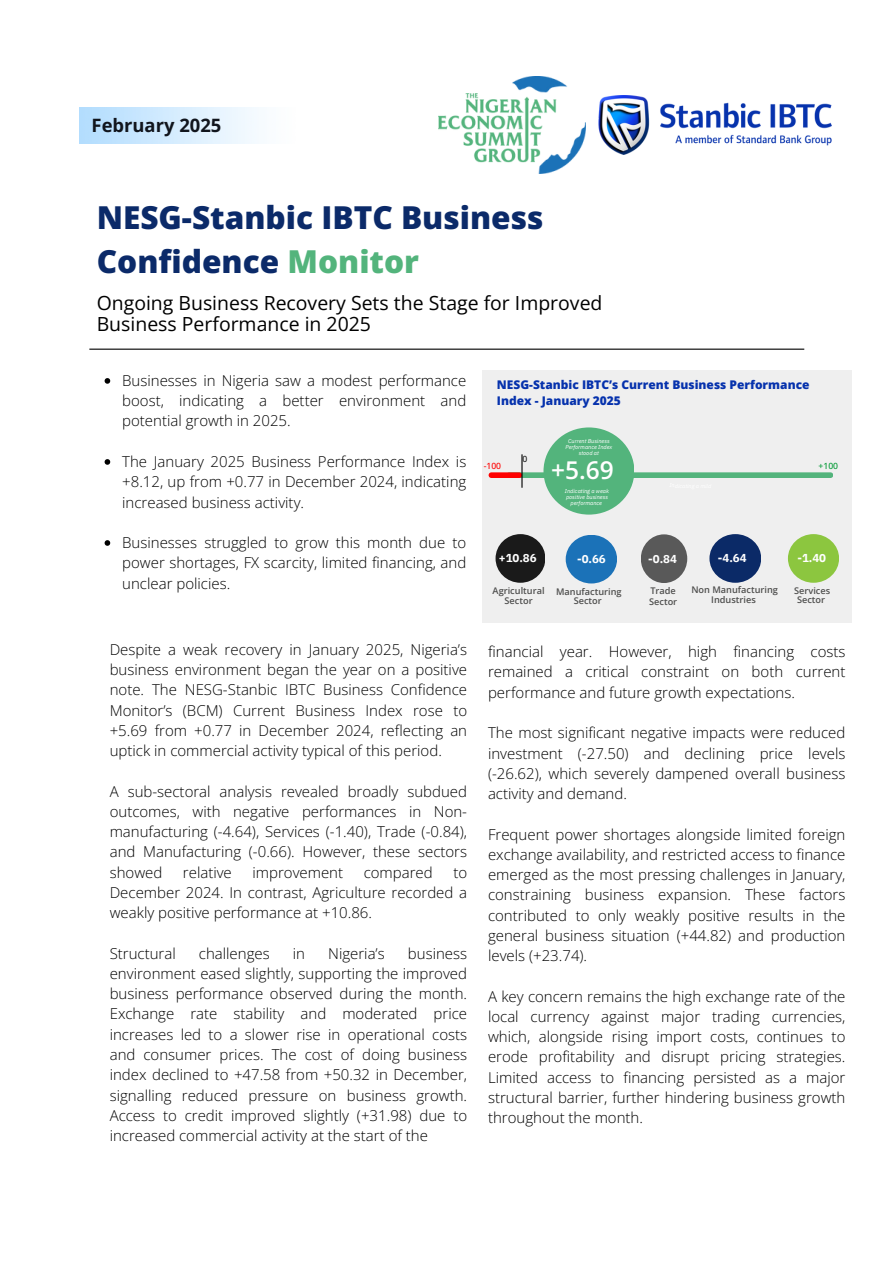
<style>
.page{position:relative;width:894px;height:1264px;background:#fff}
.page>*{position:absolute;margin:0;border:0;box-sizing:border-box;transform-origin:0 0}
.t1{font:800 31.5px/43.8px "Open Sans";color:#0b2a69}
.t2{font:600 24.45px "Open Sans";color:#fff}
.t3{font:19.5px/21.3px "Open Sans";color:#000}
.t4{font:700 18.45px "Open Sans";color:#11151d}
.t5{font:300 15px/20.2px "Open Sans";color:#000;text-align:justify}
.t6{font:800 12px/16.2px "Open Sans";color:#0632ad}
.t7{font:700 11.4px "IBM Plex Sans";letter-spacing:-.005em;color:#fff}
.t8{font:600 9.15px/8.6px "Open Sans";color:#4e4e4d;text-align:center}
.t9{font:500 8.55px "Open Sans";color:#f00}
.t10{font:500 8.55px "Open Sans";color:#093}
.t11{font:500 8.55px "Open Sans";color:#151616}
.t12{font:italic 5.55px/6px "IBM Plex Sans";letter-spacing:-.005em;color:#fff;text-align:center}
.s1{color:#53b47c}
</style>
<div class="page">
<hr style="left:89px;top:348px;width:715px;height:2px;background:#000">
<img style="left:438px;top:77px;width:147px;height:96px">
<img style="left:598px;top:96px;width:233px;height:58px">
<svg style="left:105px;top:378px;width:5px;height:6px"></svg>
<svg style="left:105px;top:459px;width:5px;height:6px"></svg>
<svg style="left:105px;top:540px;width:5px;height:6px"></svg>
<div style="left:482px;top:370px;width:369px;height:252px;background:#efefef"></div>
<div style="left:495px;top:534px;width:50px;height:48px;background:#1a1a1a;border-radius:50%"></div>
<div style="left:640px;top:534px;width:47px;height:49px;background:#595959;border-radius:50%"></div>
<div style="left:565px;top:535px;width:52px;height:48px;background:#1b72b8;border-radius:50%"></div>
<div style="left:709px;top:534px;width:52px;height:48px;background:#0b2a67;border-radius:50%"></div>
<div style="left:787px;top:534px;width:51px;height:48px;background:#8cc63f;border-radius:50%"></div>
<svg style="left:488px;top:472px;width:345px;height:6px;background:#71a274"></svg>
<hr style="left:521px;top:454px;width:1px;height:33px;background:#000">
<div style="left:543px;top:427px;width:91px;height:87px;background:#53b47c;border-radius:50%"></div>
<p class="t4" style="left:92px;top:112px;width:131px">February 2025</p>
<p class="t1" style="left:97px;top:195px;width:448px">NESG-Stanbic IBTC Business<br>Confidence <span class="s1">Monitor</span></p>
<h3 class="t3" style="left:97px;top:291px;width:507px">Ongoing Business Recovery Sets the Stage for Improved<br>Business Performance in 2025</h3>
<p class="t5" style="left:122px;top:370px;width:345px">Businesses in Nigeria saw a modest performance boost, indicating a better environment and potential growth in 2025.</p>
<p class="t5" style="left:122px;top:451px;width:345px">The January 2025 Business Performance Index is +8.12, up from +0.77 in December 2024, indicating increased business activity.</p>
<p class="t5" style="left:122px;top:532px;width:345px">Businesses struggled to grow this month due to power shortages, FX scarcity, limited financing, and unclear policies.</p>
<p class="t5" style="left:110px;top:639px;width:359px">Despite a weak recovery in January 2025, Nigeria’s business environment began the year on a positive note. The NESG-Stanbic IBTC Business Confidence Monitor’s (BCM) Current Business Index rose to +5.69 from +0.77 in December 2024, reflecting an uptick in commercial activity typical of this period.</p>
<h1 class="t5" style="left:110px;top:780px;width:359px">A sub-sectoral analysis revealed broadly subdued outcomes, with negative performances in Non&shy;manufacturing (-4.64), Services (-1.40), Trade (-0.84), and Manufacturing (-0.66). However, these sectors showed</h1>
<h1 class="t5" style="left:183px;top:861px;width:50px">relative</h1>
<h1 class="t5" style="left:252px;top:861px;width:92px">improvement</h1>
<h1 class="t5" style="left:363px;top:861px;width:71px">compared</h1>
<h1 class="t5" style="left:110px;top:861px;width:359px;text-indent:343px">to December 2024. In contrast, Agriculture recorded a weakly positive performance at +10.86.</h1>
<h4 class="t5" style="left:110px;top:942px;width:68px">Structural</h4>
<h4 class="t5" style="left:199px;top:942px;width:72px">challenges</h4>
<h4 class="t5" style="left:293px;top:942px;width:14px">in</h4>
<h4 class="t5" style="left:328px;top:942px;width:58px">Nigeria’s</h4>
<h4 class="t5" style="left:110px;top:942px;width:359px;text-indent:298px">business environment eased slightly, supporting the improved business performance observed during the month.<br>Exchange rate stability and moderated price increases led to a slower rise in operational costs and consumer prices. The cost of doing business index declined to +47.58 from +50.32 in December, signalling reduced pressure on business growth.<br>Access to credit improved slightly (+31.98) due to increased commercial activity at the start of the</h4>
<p class="t6" style="left:496px;top:376px;width:314px">NESG-Stanbic IBTC’s Current Business Performance<br>Index - January 2025</p>
<p class="t12" style="left:565px;top:438px;width:48px">Current Business<br>Performance Index stood at</p>
<h5 class="t11" style="left:522px;top:452px;width:6px">0</h5>
<p class="t2" style="left:551px;top:453px;width:64px">+5.69</p>
<h6 class="t12" style="left:565px;top:488px;width:46px">Indicating a weak positive business performance</h6>
<h6 class="t9" style="left:483px;top:460px;width:19px">-100</h6>
<p class="t10" style="left:818px;top:460px;width:21px">+100</p>
<h2 class="t7" style="left:499px;top:550px;width:39px">+10.86</h2>
<h6 class="t8" style="left:492px;top:586px;width:53px">Agricultural</h6>
<p class="t8" style="left:504px;top:596px;width:30px">Sector</p>
<p class="t7" style="left:577px;top:551px;width:30px">-0.66</p>
<p class="t8" style="left:556px;top:587px;width:67px">Manufacturing<br>Sector</p>
<p class="t7" style="left:648px;top:551px;width:30px">-0.84</p>
<p class="t8" style="left:650px;top:586px;width:27px">Trade</p>
<p class="t8" style="left:649px;top:597px;width:30px">Sector</p>
<h6 class="t7" style="left:717px;top:550px;width:30px">-4.64</h6>
<p class="t8" style="left:691px;top:584px;width:88px;line-height:10.2px">Non Manufacturing<br>Industries</p>
<p class="t7" style="left:797px;top:550px;width:30px">-1.40</p>
<p class="t8" style="left:794px;top:585px;width:38px;line-height:9.4px">Services<br>Sector</p>
<p class="t5" style="left:488px;top:641px;width:359px">financial year. However, high financing costs remained a critical constraint on both current performance and future growth expectations.</p>
<h6 class="t5" style="left:488px;top:722px;width:359px">The most significant negative impacts were reduced investment (-27.50) and declining price levels (-26.62), which severely dampened overall business activity and demand.</h6>
<p class="t5" style="left:488px;top:823px;width:359px">Frequent power shortages alongside limited foreign exchange availability, and restricted access to finance emerged as the most pressing challenges in January, constraining business expansion. These factors contributed to only weakly positive results in the general business situation (+44.82) and production levels (+23.74).</p>
<h5 class="t5" style="left:488px;top:985px;width:359px">A key concern remains the high exchange rate of the local currency against major trading currencies, which, alongside rising import costs, continues to erode profitability and disrupt pricing strategies.<br>Limited access to financing persisted as a major structural barrier, further hindering business growth throughout the month.</h5>
</div>
